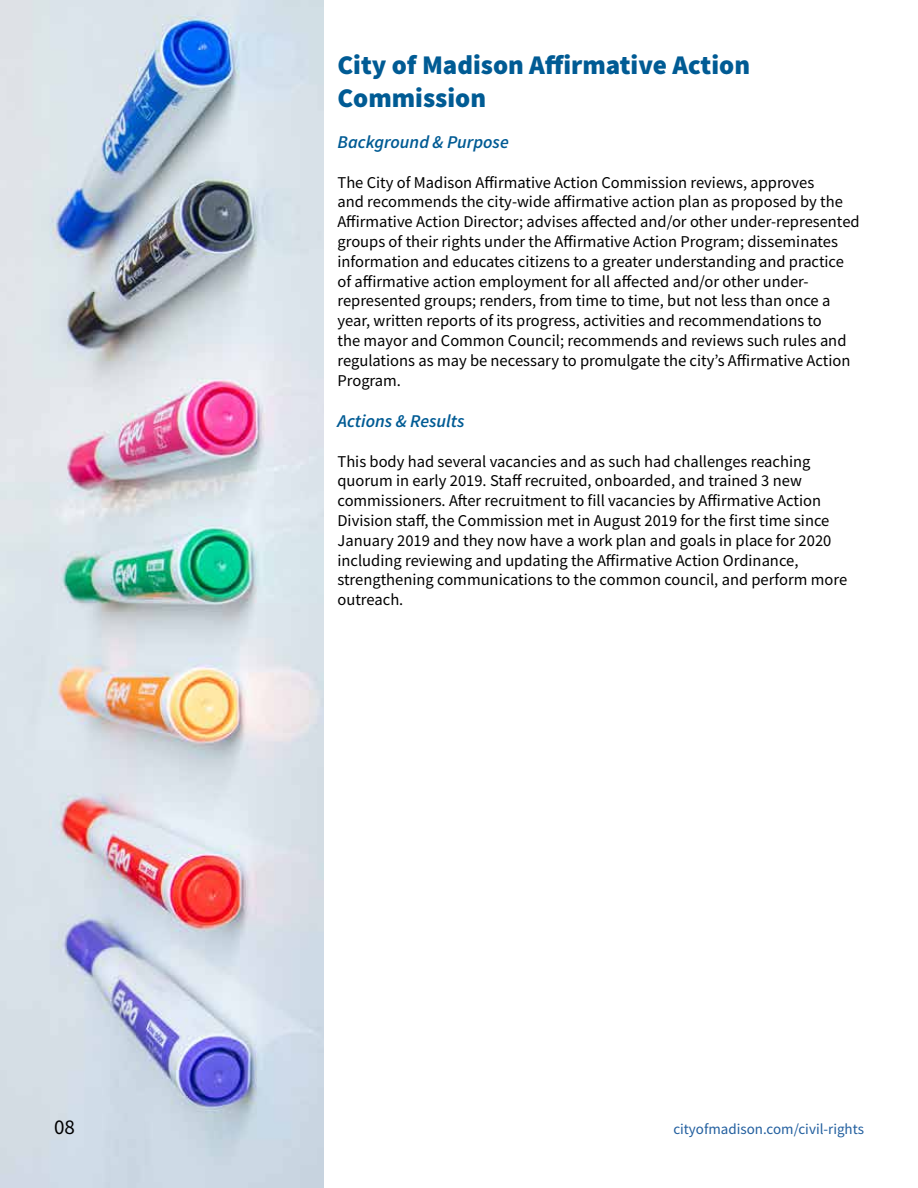
<style>
.page{position:relative;width:918px;height:1188px;background:#fff}
.page>*{position:absolute;margin:0;border:0;box-sizing:border-box;transform-origin:0 0}
.t1{font:900 27px/32.4px "Source Sans Pro";color:#005b94}
.t2{font:21px "Source Sans Pro";color:#000}
.t3{font:italic 600 18px "Source Sans Pro";color:#005b94}
.t4{font:16.5px/19.8px "Source Sans Pro";color:#000}
.t5{font:15px "Source Sans Pro";color:#215e9e}
</style>
<div class="page">
<img style="left:0;top:0;width:324px;height:1188px">
<h1 class="t1" style="left:338px;top:49px;width:414px">City of Madison Affirmative Action<br>Commission</h1>
<p class="t3" style="left:338px;top:130px;width:173px">Background &amp; Purpose</p>
<p class="t4" style="left:338px;top:172px;width:524px">The City of Madison Affirmative Action Commission reviews, approves<br>and recommends the city-wide affirmative action plan as proposed by the Affirmative Action Director; advises affected and/or other under-represented groups of their rights under the Affirmative Action Program; disseminates information and educates citizens to a greater understanding and practice of affirmative action employment for all affected and/or other under&shy;represented groups; renders, from time to time, but not less than once a year, written reports of its progress, activities and recommendations to<br>the mayor and Common Council; recommends and reviews such rules and regulations as may be necessary to promulgate the city’s Affirmative Action Program.</p>
<p class="t3" style="left:338px;top:409px;width:129px">Actions &amp; Results</p>
<p class="t4" style="left:338px;top:451px;width:511px">This body had several vacancies and as such had challenges reaching quorum in early 2019. Staff recruited, onboarded, and trained 3 new commissioners. After recruitment to fill vacancies by Affirmative Action Division staff, the Commission met in August 2019 for the first time since January 2019 and they now have a work plan and goals in place for 2020 including reviewing and updating the Affirmative Action Ordinance, strengthening communications to the common council, and perform more outreach.</p>
<p class="t2" style="left:54px;top:1114px;width:22px">08</p>
<p class="t5" style="left:673px;top:1119px;width:192px">cityofmadison.com/civil-rights</p>
</div>
